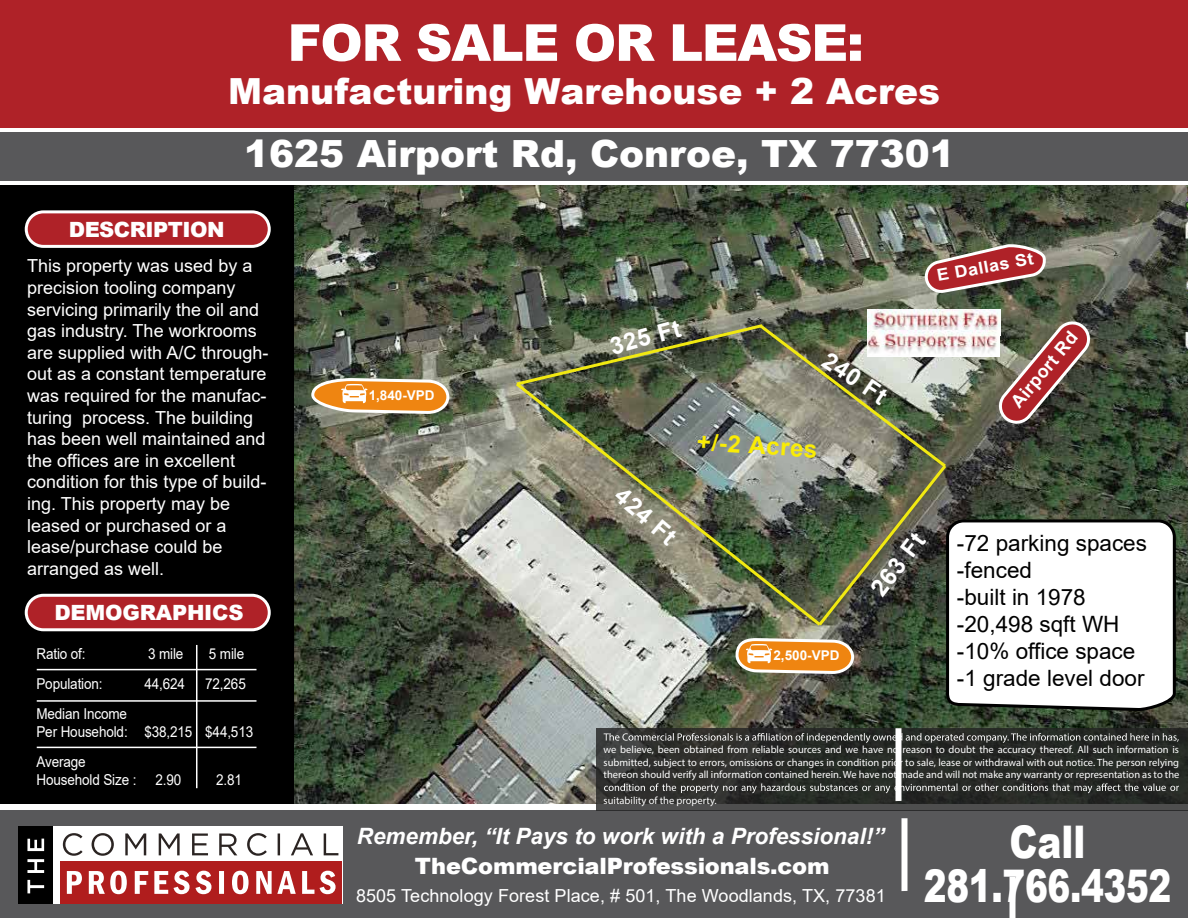
<style>
.page{position:relative;width:1188px;height:918px;background:#fff}
.page>*{position:absolute;margin:0;border:0;box-sizing:border-box;transform-origin:0 0}
.t1{font:900 51px "Arial";letter-spacing:-.025em;color:#fff}
.t2{font:900 45px/43.5px "Arial";letter-spacing:-.01em;color:#fff;text-align:center;scale:.8 1}
.t3{font:900 37.5px "Arial";color:#fff}
.t4{font:900 36px "Arial";color:#fff}
.t5{font:700 24px "Arial";color:#fff}
.t6{font:700 24px "Arial";color:#f9ec06}
.t7{font:22.5px/27px "Arial";color:#000}
.t8{font:italic 700 22.5px "Arial";color:#fff}
.t9{font:900 22.5px "Arial";letter-spacing:-.01em;color:#fff}
.t10{font:900 21px "Arial";letter-spacing:-.01em;color:#fff}
.t11{font:18px/21.6px "Arial";color:#fff}
.t12{font:700 18px "Arial";color:#fff}
.t13{font:700 16.5px "Arial";color:#fff;scale:1.09 1}
.t14{font:15px/18px "Arial";letter-spacing:-.01em;color:#fff;scale:.9 1}
.t15{font:700 13.5px "Arial";color:#fff}
.t16{font:10.5px/12.6px "Myriad Pro";color:#fff;text-align:justify}
</style>
<div class="page">
<img style="left:293px;top:185px;width:895px;height:619px">
<div style="left:0;top:178px;width:293px;height:669px;background:#000"></div>
<div style="left:0;top:804px;width:1188px;height:108px;background:#fff"></div>
<div style="left:0;top:810px;width:1188px;height:108px;background:#58585a"></div>
<svg style="left:901px;top:818px;width:6px;height:74px"></svg>
<div style="left:0;top:124px;width:1188px;height:59px;background:#58585a"></div>
<div style="left:0;top:0;width:1188px;height:130px;background:#af2228"></div>
<hr style="left:0;top:128px;width:1188px;height:3px;background:#fff">
<hr style="left:0;top:181px;width:1188px;height:4px;background:#fff">
<div style="left:26px;top:212px;width:243px;height:34px;background:#af2228;border-radius:17px"></div>
<div style="left:25px;top:210px;width:246px;height:38px;border:3px solid #fff;border-radius:17px"></div>
<div style="left:26px;top:595px;width:243px;height:35px;background:#af2228;border-radius:17px"></div>
<div style="left:25px;top:594px;width:246px;height:37px;border:3px solid #fff;border-radius:17px"></div>
<hr style="left:37px;top:669px;width:219px;height:1px;background:#fff">
<hr style="left:37px;top:700px;width:219px;height:2px;background:#fff">
<hr style="left:37px;top:747px;width:219px;height:1px;background:#fff">
<hr style="left:196px;top:645px;width:1px;height:143px;background:#fff">
<div style="left:53px;top:826px;width:289px;height:78px;background:#fff"></div>
<div style="left:60px;top:861px;width:282px;height:43px;background:#b01d1d"></div>
<svg style="left:63px;top:833px;width:275px;height:23px"></svg>
<svg style="left:67px;top:871px;width:269px;height:23px"></svg>
<div style="left:18px;top:826px;width:35px;height:78px;background:#000"></div>
<svg style="left:27px;top:839px;width:17px;height:54px"></svg>
<svg style="left:596px;top:728px;width:592px;height:83px;background:#2c2e2b"></svg>
<svg style="left:604px;top:733px;width:575px;height:10px;background:#535452"></svg>
<svg style="left:604px;top:783px;width:575px;height:10px;background:#4f514e"></svg>
<img style="left:868px;top:309px;width:132px;height:9px">
<svg style="left:311px;top:378px;width:139px;height:36px"></svg>
<svg style="left:922px;top:243px;width:127px;height:53px;background:#91544f"></svg>
<img style="left:513px;top:318px;width:661px;height:392px">
<svg style="left:945px;top:518px;width:232px;height:195px"></svg>
<svg style="left:895px;top:728px;width:6px;height:83px"></svg>
<div style="left:1009px;top:877px;width:6px;height:41px;background:#fff"></div>
<h1 class="t1" style="left:288px;top:6px;width:578px">FOR SALE OR LEASE:</h1>
<h3 class="t4" style="left:228px;top:65px;width:713px">Manufacturing Warehouse + 2 Acres</h3>
<h3 class="t3" style="left:244px;top:126px;width:712px">1625 Airport Rd, Conroe, TX 77301</h3>
<p class="t10" style="left:69px;top:214px;width:157px">DESCRIPTION</p>
<p class="t11" style="left:27px;top:255px;width:243px">This property was used by a precision tooling company servicing primarily the oil and gas industry. The workrooms are supplied with A/C through&shy;out as a constant temperature was required for the manufac&shy;turing process. The building has been well maintained and the offices are in excellent condition for this type of build&shy;ing. This property may be leased or purchased or a lease/purchase could be arranged as well.</p>
<p class="t10" style="left:54px;top:597px;width:191px">DEMOGRAPHICS</p>
<p class="t14" style="left:36px;top:645px;width:56px">Ratio of:</p>
<p class="t14" style="left:148px;top:645px;width:41px">3 mile</p>
<p class="t14" style="left:209px;top:645px;width:41px">5 mile</p>
<p class="t14" style="left:36px;top:675px;width:75px">Population:</p>
<p class="t14" style="left:144px;top:675px;width:47px">44,624</p>
<p class="t14" style="left:205px;top:675px;width:47px">72,265</p>
<p class="t14" style="left:36px;top:705px;width:242px">Median Income<br>Per Household: $38,215 $44,513</p>
<p class="t14" style="left:36px;top:753px;width:113px">Average<br>Household Size :</p>
<p class="t14" style="left:155px;top:771px;width:30px">2.90</p>
<p class="t14" style="left:216px;top:771px;width:30px">2.81</p>
<p class="t15" style="left:369px;top:386px;width:68px">1,840-VPD</p>
<h3 class="t5" style="left:606px;top:330px;width:74px;rotate:-15deg">325 Ft</h3>
<h3 class="t5" style="left:630px;top:479px;width:74px;rotate:41deg">424 Ft</h3>
<h3 class="t5" style="left:834px;top:344px;width:74px;rotate:34deg">240 Ft</h3>
<h3 class="t6" style="left:698px;top:424px;width:122px;rotate:4deg">+/-2 Acres</h3>
<p class="t13" style="left:935px;top:264px;width:91px;rotate:-10deg">E Dallas St</p>
<p class="t12" style="left:1005px;top:397px;width:95px;rotate:-50deg">Airport Rd</p>
<p class="t15" style="left:773px;top:646px;width:68px">2,500-VPD</p>
<h3 class="t5" style="left:862px;top:583px;width:74px;rotate:-52deg">263 Ft</h3>
<p class="t7" style="left:957px;top:529px;width:192px">-72 parking spaces -fenced<br>-built in 1978 -20,498 sqft WH -10% office space -1 grade level door</p>
<p class="t16" style="left:604px;top:743px;width:577px">we believe, been obtained from reliable sources and we have no reason to doubt the accuracy thereof. All such information is submitted, subject to errors, omissions or changes in condition prior to sale, lease or withdrawal with out notice. The person relying thereon should verify all information contained herein. We have not made and will not make any warranty or representation as to the</p>
<p class="t16" style="left:604px;top:794px;width:115px">suitability of the property.</p>
<p class="t8" style="left:357px;top:821px;width:529px">Remember, “It Pays to work with a Professional!”</p>
<p class="t9" style="left:415px;top:849px;width:416px">TheCommercialProfessionals.com</p>
<p class="t11" style="left:356px;top:885px;width:531px">8505 Technology Forest Place, # 501, The Woodlands, TX, 77381</p>
<h2 class="t2" style="left:924px;top:819px;width:311px">Call<br>281.766.4352</h2>
</div>
